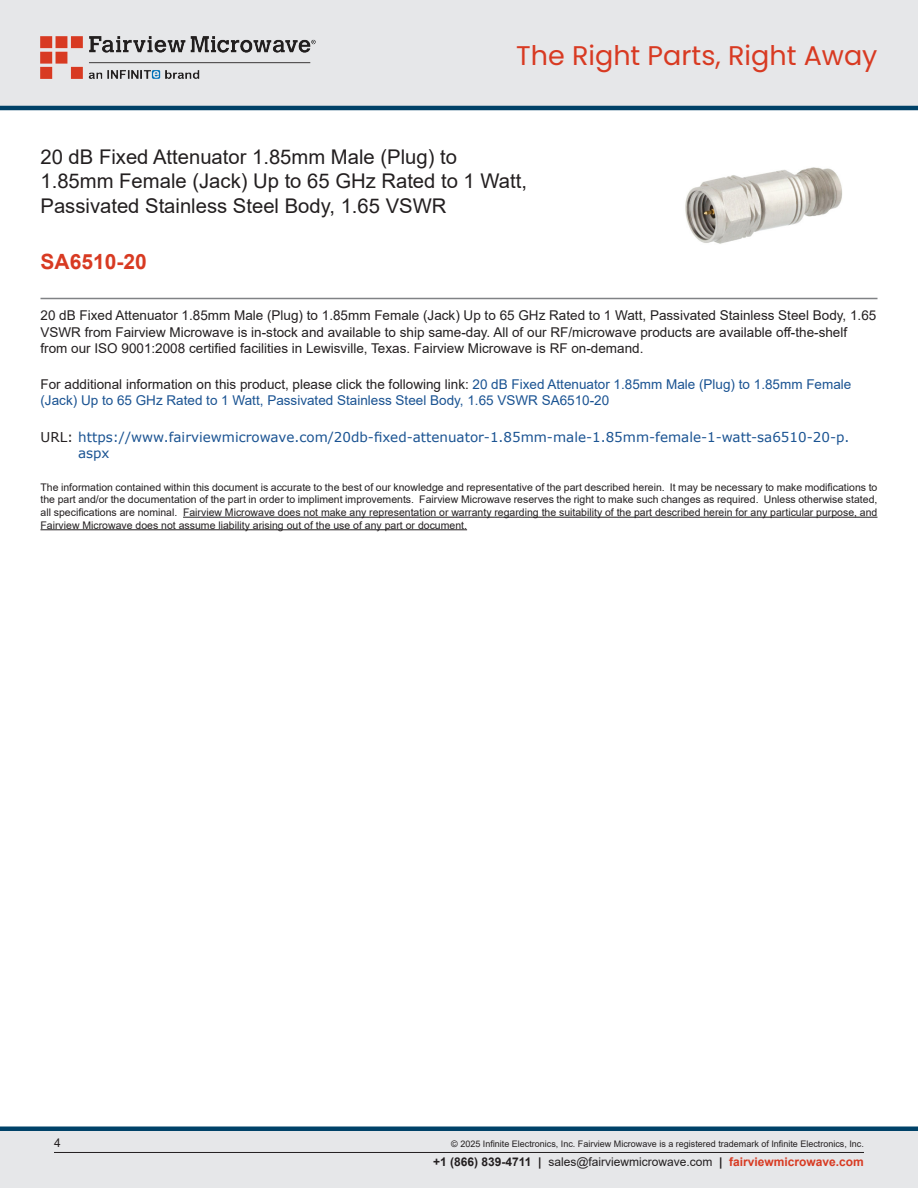
<style>
.page{position:relative;width:918px;height:1188px;background:#fff}
.page>*{position:absolute;margin:0;border:0;box-sizing:border-box;transform-origin:0 0}
.t1{font:27px "Poppins";color:#d83a22}
.Branded_Part_No{font:700 21px "Arial";color:#d83a22}
.Web_Description_Para{font:20.25px/24.3px "Arial";color:#231f20}
.Web_Description_Para-2{font:13.5px/16.2px "Arial";color:#231f20}
.Web_Description_Para-3{font:13.5px/16.2px "Arial";color:#1a5392}
.URL_para{font:13.5px/16.2px "Verdana";color:#1a5392}
.t2{font:12px "Arial";color:#231f20}
.t3{font:10.5px/12.6px "Arial";color:#231f20;text-align:justify}
.Copyright_disclaimer{font:9px "Arial";color:#231f20}
.s1{color:#231f20}
.s2{font-weight:700}
.s3{font-weight:700;color:#d83a22}
</style>
<div class="page">
<div style="left:0;top:1131px;width:918px;height:57px;background:#e6e7e9"></div>
<div style="left:0;top:1126px;width:918px;height:5px;background:#004268"></div>
<div style="left:0;top:0;width:918px;height:108px;background:#e6e7e9"></div>
<hr style="left:0;top:106px;width:918px;height:4px;background:#004268">
<img style="left:40px;top:36px;width:276px;height:42px">
<hr style="left:54px;top:1152px;width:810px;height:1px;background:#231f20">
<hr style="left:40px;top:298px;width:838px;height:1px;background:#808285">
<img style="left:685px;top:167px;width:157px;height:77px">
<hr style="left:183px;top:517px;width:694px;height:1px;background:#231f20">
<hr style="left:40px;top:529px;width:427px;height:1px;background:#231f20">
<h1 class="t1" style="left:516px;top:40px;width:363px">The Right Parts, Right Away</h1>
<h1 class="Web_Description_Para" style="left:40px;top:145px;width:488px">20 dB Fixed Attenuator 1.85mm Male (Plug) to<br>1.85mm Female (Jack) Up to 65 GHz Rated to 1 Watt,<br>Passivated Stainless Steel Body, 1.65 VSWR</h1>
<p class="Branded_Part_No" style="left:40px;top:247px;width:108px">SA6510-20</p>
<h1 class="Web_Description_Para-2" style="left:40px;top:307px;width:837px">20 dB Fixed Attenuator 1.85mm Male (Plug) to 1.85mm Female (Jack) Up to 65 GHz Rated to 1 Watt, Passivated Stainless Steel Body, 1.65<br>VSWR from Fairview Microwave is in-stock and available to ship same-day. All of our RF/microwave products are available off-the-shelf from our ISO 9001:2008 certified facilities in Lewisville, Texas. Fairview Microwave is RF on-demand.</h1>
<h1 class="Web_Description_Para-3" style="left:40px;top:376px;width:812px"><span class="s1">For additional information on this product, please click the following link:</span> 20 dB Fixed Attenuator 1.85mm Male (Plug) to 1.85mm Female (Jack) Up to 65 GHz Rated to 1 Watt, Passivated Stainless Steel Body, 1.65 VSWR SA6510-20</h1>
<p class="URL_para" style="left:78px;top:429px;width:773px;text-indent:-38px"><span class="s1">URL:</span> https://www.fairviewmicrowave.com/20db-fixed-attenuator-1.85mm-male-1.85mm-female-1-watt-sa6510-20-p. aspx</p>
<p class="t3" style="left:40px;top:481px;width:838px">The information contained within this document is accurate to the best of our knowledge and representative of the part described herein. It may be necessary to make modifications to the part and/or the documentation of the part in order to impliment improvements. Fairview Microwave reserves the right to make such changes as required. Unless otherwise stated, all specifications are nominal. Fairview Microwave does not make any representation or warranty regarding the suitability of the part described herein for any particular purpose, and Fairview Microwave does not assume liability arising out of the use of any part or document.</p>
<p class="t2" style="left:54px;top:1135px;width:8px">4</p>
<p class="Copyright_disclaimer" style="left:451px;top:1138px;width:414px">© 2025 Infinite Electronics, Inc. Fairview Microwave is a registered trademark of Infinite Electronics, Inc.</p>
<p class="t2" style="left:433px;top:1153px;width:432px"><span class="s2">+1 (866) 839-4711 |</span> sales@fairviewmicrowave.com <span class="s2">|</span> <span class="s3">fairviewmicrowave.com</span></p>
</div>
